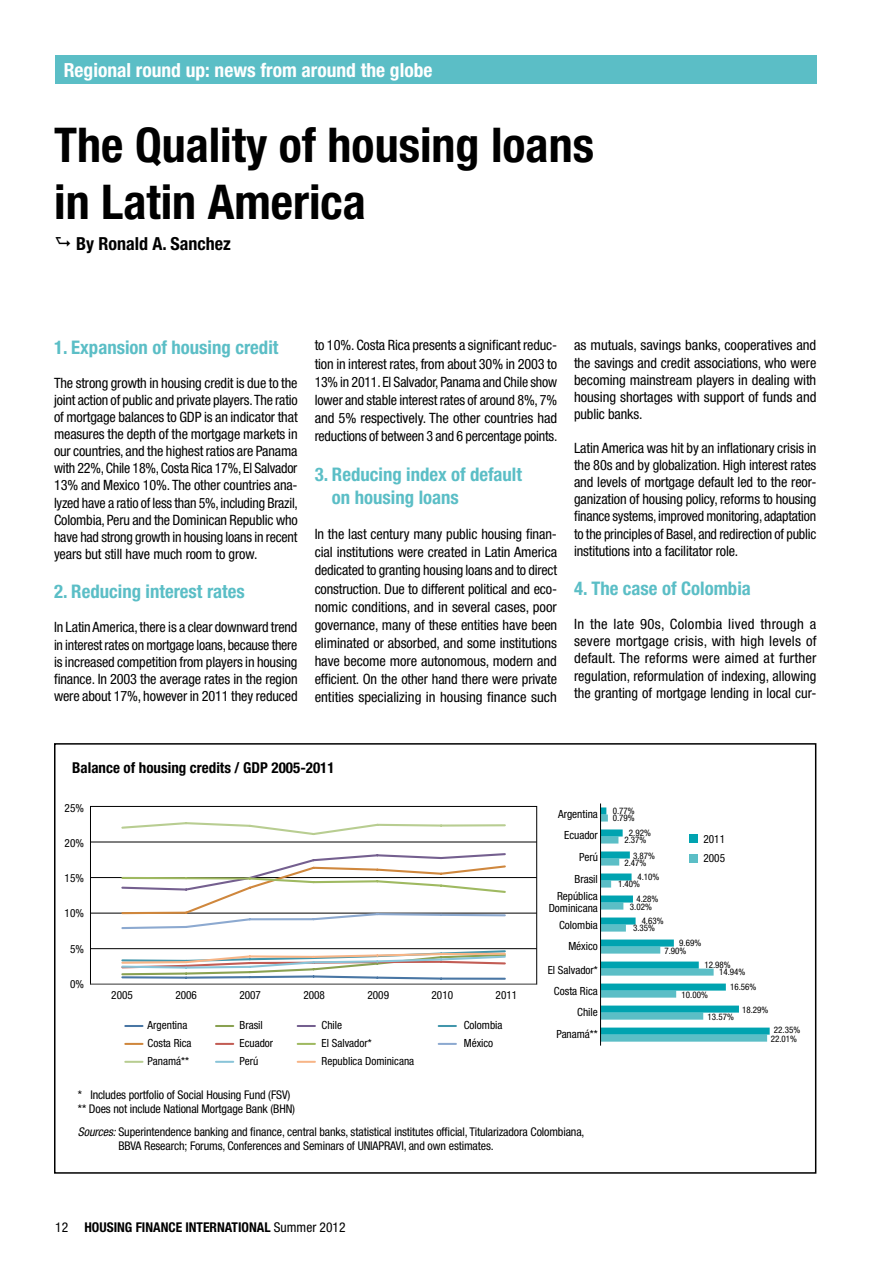
<style>
.page{position:relative;width:893px;height:1263px;background:#fff}
.page>*{position:absolute;margin:0;border:0;box-sizing:border-box;transform-origin:0 0}
.t1{font:700 condensed 48px/57.6px "Helvetica Neue LT Std";color:#000}
.t2{font:700 condensed 19.5px "Helvetica Neue LT Std";color:#fff}
.t3{font:700 condensed 18.75px/23.4px "Helvetica Neue LT Std";color:#5bbec6}
.t4{font:700 condensed 18px "Helvetica Neue LT Std";color:#000}
.t5{font:700 condensed 15px "Helvetica Neue LT Std";color:#000}
.t6{font:condensed 14.25px/17.1px "Helvetica Neue LT Std";letter-spacing:-.01em;color:#000;text-align:justify}
.t7{font:700 condensed 13.5px "Helvetica Neue LT Std";color:#000}
.t8{font:condensed 13.5px "Helvetica Neue LT Std";color:#000}
.t9{font:condensed 12px/14.4px "Helvetica Neue LT Std";letter-spacing:-.01em;color:#000}
.t10{font:condensed 11.25px/17.9px "Helvetica Neue LT Std";color:#000}
.t11{font:condensed 9px "Helvetica Neue LT Std";color:#000}
.s1{font-style:italic}
.s2{font-weight:400}
</style>
<div class="page">
<div style="left:55px;top:55px;width:761px;height:29px;background:#5bbec6"></div>
<div style="left:54px;top:743px;width:762px;height:431px;border:2px solid #000"></div>
<div style="left:90px;top:806px;width:447px;height:178px;border:1px solid #000"></div>
<hr style="left:90px;top:842px;width:447px;height:1px;background:#000">
<hr style="left:90px;top:877px;width:447px;height:1px;background:#000">
<hr style="left:90px;top:913px;width:447px;height:1px;background:#000">
<hr style="left:90px;top:948px;width:447px;height:1px;background:#000">
<hr style="left:90px;top:984px;width:447px;height:1px;background:#989898">
<svg style="left:120px;top:853px;width:387px;height:77px"></svg>
<svg style="left:121px;top:822px;width:385px;height:13px"></svg>
<svg style="left:120px;top:949px;width:387px;height:31px"></svg>
<svg style="left:125px;top:1025px;width:18px;height:2px"></svg>
<svg style="left:125px;top:1043px;width:18px;height:2px"></svg>
<svg style="left:125px;top:1061px;width:18px;height:2px"></svg>
<svg style="left:216px;top:1025px;width:17px;height:2px"></svg>
<svg style="left:216px;top:1043px;width:17px;height:2px"></svg>
<svg style="left:216px;top:1061px;width:17px;height:2px"></svg>
<svg style="left:298px;top:1025px;width:17px;height:2px"></svg>
<svg style="left:298px;top:1043px;width:17px;height:2px"></svg>
<svg style="left:298px;top:1061px;width:17px;height:2px"></svg>
<svg style="left:439px;top:1025px;width:17px;height:2px"></svg>
<svg style="left:439px;top:1043px;width:17px;height:2px"></svg>
<svg style="left:601px;top:807px;width:169px;height:235px"></svg>
<hr style="left:600px;top:803px;width:1px;height:242px;background:#000">
<h2 class="t2" style="left:64px;top:58px;width:370px">Regional round up: news from around the globe</h2>
<h1 class="t1" style="left:54px;top:115px;width:541px">The Quality of housing loans in Latin America</h1>
<p class="t4" style="left:76px;top:232px;width:156px">By Ronald A. Sanchez</p>
<h3 class="t3" style="left:54px;top:335px;width:226px">1. Expansion of housing credit</h3>
<p class="t6" style="left:54px;top:374px;width:245px">The strong growth in housing credit is due to the joint action of public and private players. The ratio of mortgage balances to GDP is an indicator that measures the depth of the mortgage markets in our countries, and the highest ratios are Panama with 22%, Chile 18%, Costa Rica 17%, El Salvador 13% and Mexico 10%. The other countries ana&shy;lyzed have a ratio of less than 5%, including Brazil, Colombia, Peru and the Dominican Republic who have had strong growth in housing loans in recent years but still have much room to grow.</p>
<h3 class="t3" style="left:54px;top:580px;width:192px">2. Reducing interest rates</h3>
<p class="t6" style="left:54px;top:619px;width:245px">In Latin America, there is a clear downward trend in interest rates on mortgage loans, because there is increased competition from players in housing finance. In 2003 the average rates in the region were about 17%, however in 2011 they reduced</p>
<p class="t6" style="left:315px;top:336px;width:244px;line-height:18px">to 10%. Costa Rica presents a significant reduc&shy;tion in interest rates, from about 30% in 2003 to 13% in 2011. El Salvador, Panama and Chile show lower and stable interest rates of around 8%, 7% and 5% respectively. The other countries had reductions of between 3 and 6 percentage points.</p>
<h3 class="t3" style="left:332px;top:462px;width:191px;text-indent:-17px">3. Reducing index of default on housing loans</h3>
<p class="t6" style="left:315px;top:525px;width:244px;line-height:18px">In the last century many public housing finan&shy;cial institutions were created in Latin America dedicated to granting housing loans and to direct construction. Due to different political and eco&shy;nomic conditions, and in several cases, poor governance, many of these entities have been eliminated or absorbed, and some institutions have become more autonomous, modern and efficient. On the other hand there were private entities specializing in housing finance such</p>
<p class="t6" style="left:574px;top:337px;width:244px">as mutuals, savings banks, cooperatives and the savings and credit associations, who were becoming mainstream players in dealing with housing shortages with support of funds and public banks.</p>
<p class="t6" style="left:574px;top:439px;width:244px">Latin America was hit by an inflationary crisis in the 80s and by globalization. High interest rates and levels of mortgage default led to the reor&shy;ganization of housing policy, reforms to housing finance systems, improved monitoring, adaptation to the principles of Basel, and redirection of public institutions into a facilitator role.</p>
<h3 class="t3" style="left:574px;top:576px;width:178px">4. The case of Colombia</h3>
<p class="t6" style="left:574px;top:615px;width:244px">In the late 90s, Colombia lived through a severe mortgage crisis, with high levels of default. The reforms were aimed at further regulation, reformulation of indexing, allowing the granting of mortgage lending in local cur-</p>
<p class="t5" style="left:72px;top:758px;width:264px">Balance of housing credits / GDP 2005-2011</p>
<p class="t10" style="left:65px;top:798px;width:21px">25%</p>
<p class="t10" style="left:65px;top:834px;width:21px">20%</p>
<p class="t10" style="left:65px;top:869px;width:21px">15%</p>
<p class="t10" style="left:65px;top:904px;width:21px">10%</p>
<p class="t10" style="left:70px;top:939px;width:15px">5%</p>
<p class="t10" style="left:70px;top:975px;width:15px">0%</p>
<p class="t10" style="left:111px;top:986px;width:23px">2005</p>
<p class="t10" style="left:175px;top:986px;width:23px">2006</p>
<p class="t10" style="left:239px;top:986px;width:23px">2007</p>
<p class="t10" style="left:303px;top:986px;width:23px">2008</p>
<p class="t10" style="left:367px;top:986px;width:23px">2009</p>
<p class="t10" style="left:432px;top:986px;width:23px">2010</p>
<p class="t10" style="left:496px;top:986px;width:23px">2011</p>
<p class="t10" style="left:148px;top:1016px;width:45px">Argentina<br>Costa Rica<br>Panamá**</p>
<p class="t10" style="left:240px;top:1016px;width:35px">Brasil<br>Ecuador<br>Perú</p>
<p class="t10" style="left:322px;top:1016px;width:94px">Chile<br>El Salvador*<br>Republica Dominicana</p>
<p class="t10" style="left:464px;top:1016px;width:40px">Colombia<br>México</p>
<p class="t10" style="left:558px;top:805px;width:41px">Argentina</p>
<p class="t11" style="left:613px;top:805px;width:23px">0.77%</p>
<p class="t11" style="left:629px;top:827px;width:23px">2.92%</p>
<p class="t11" style="left:633px;top:850px;width:23px">3.87%</p>
<p class="t11" style="left:637px;top:872px;width:23px">4.10%</p>
<p class="t11" style="left:636px;top:894px;width:23px">4.28%</p>
<p class="t11" style="left:642px;top:916px;width:23px">4.63%</p>
<p class="t11" style="left:613px;top:812px;width:23px">0.79%</p>
<p class="t11" style="left:624px;top:834px;width:23px">2.37%</p>
<p class="t11" style="left:624px;top:857px;width:23px">2.47%</p>
<p class="t11" style="left:618px;top:879px;width:23px">1.40%</p>
<p class="t11" style="left:630px;top:901px;width:23px">3.02%</p>
<p class="t11" style="left:633px;top:923px;width:23px">3.35%</p>
<p class="t10" style="left:564px;top:824px;width:35px;line-height:22px;text-align:right">Ecuador<br>Perú<br>Brasil</p>
<p class="t10" style="left:549px;top:890px;width:51px;line-height:12px;text-align:right">República<br>Dominicana</p>
<p class="t10" style="left:559px;top:914px;width:40px;line-height:21.8px;text-align:right">Colombia<br>México</p>
<p class="t10" style="left:548px;top:959px;width:52px;line-height:21.5px;text-align:right">El Salvador*<br>Costa Rica<br>Chile<br>Panamá**</p>
<p class="t10" style="left:703px;top:829px;width:23px;line-height:19.4px">2011<br>2005</p>
<p class="t11" style="left:679px;top:938px;width:23px">9.69%</p>
<p class="t11" style="left:664px;top:945px;width:23px">7.90%</p>
<p class="t11" style="left:704px;top:960px;width:28px">12.98%</p>
<p class="t11" style="left:719px;top:967px;width:28px">14.94%</p>
<p class="t11" style="left:730px;top:982px;width:28px">16.56%</p>
<p class="t11" style="left:742px;top:1004px;width:28px">18.29%</p>
<p class="t11" style="left:682px;top:990px;width:28px">10.00%</p>
<p class="t11" style="left:708px;top:1012px;width:28px">13.57%</p>
<p class="t11" style="left:774px;top:1025px;width:28px">22.35%</p>
<p class="t11" style="left:771px;top:1033px;width:28px">22.01%</p>
<p class="t9" style="left:78px;top:1087px;width:219px">* Includes portfolio of Social Housing Fund (FSV) ** Does not include National Mortgage Bank (BHN)</p>
<p class="t9" style="left:118px;top:1124px;width:468px;text-indent:-40px"><span class="s1">Sources:</span> Superintendence banking and finance, central banks, statistical institutes official, Titularizadora Colombiana,<br>BBVA Research; Forums, Conferences and Seminars of UNIAPRAVI, and own estimates.</p>
<p class="t7" style="left:55px;top:1219px;width:45px"><span class="s2">12</span> Housing</p>
<p class="t7" style="left:136px;top:1219px;width:14px">Finance</p>
<p class="t7" style="left:185px;top:1219px;width:12px">International</p>
<p class="t8" style="left:274px;top:1219px;width:73px">Summer 2012</p>
</div>
